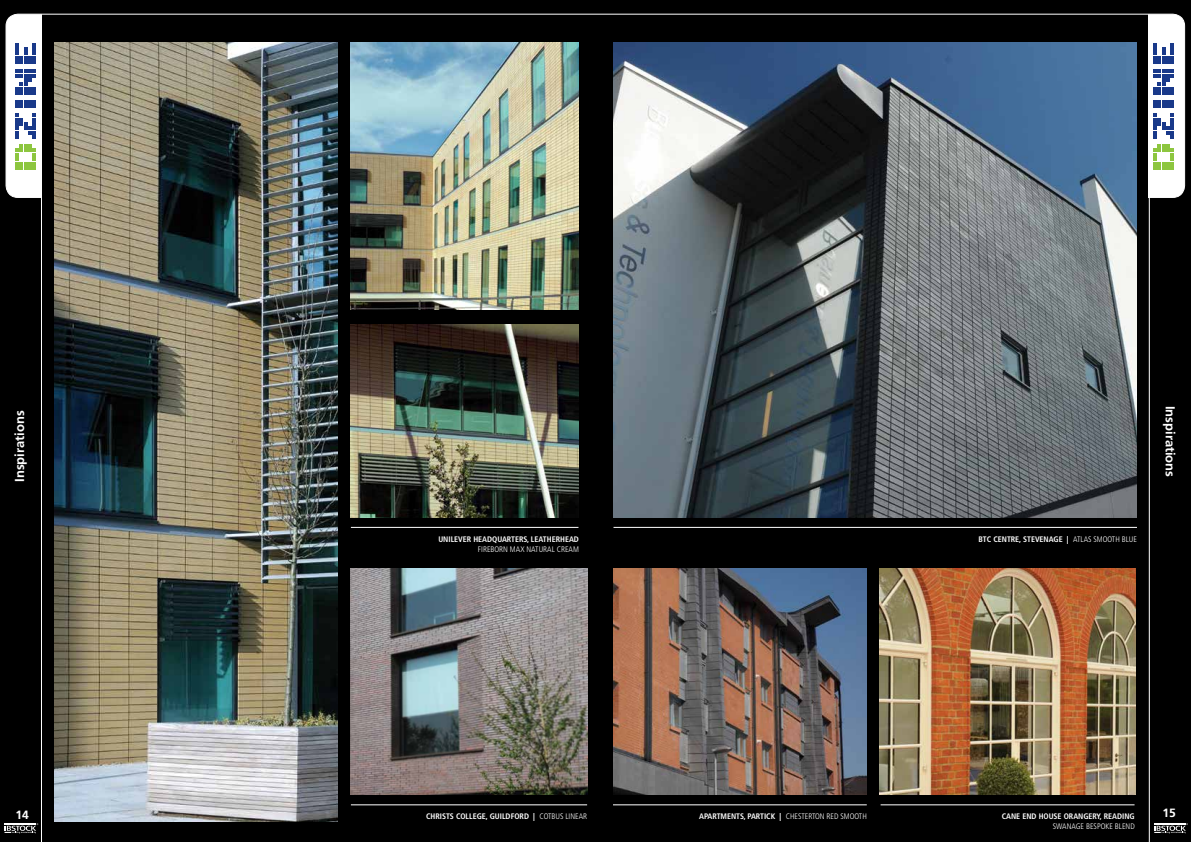
<style>
.page{position:relative;width:1191px;height:842px;background:#fff}
.page>*{position:absolute;margin:0;border:0;box-sizing:border-box;transform-origin:0 0}
.t1{font:700 13px "Frutiger";color:#fff}
.t2{font:700 12px "Frutiger";color:#fff}
.t3{font:700 condensed 8px "Frutiger";color:#fff}
.t4{font:300 condensed 8px "Frutiger";color:#fff}
.s1{font-stretch:normal}
.s2{font-weight:300}
.s3{font-weight:700}
.s4{font-weight:700;font-stretch:normal}
</style>
<div class="page">
<img style="left:0;top:0;width:1191px;height:842px">
<svg style="left:1154px;top:823px;width:34px;height:10px"></svg>
<svg style="left:5px;top:823px;width:33px;height:10px"></svg>
<svg style="left:15px;top:43px;width:21px;height:127px"></svg>
<svg style="left:1153px;top:43px;width:21px;height:127px"></svg>
<h1 class="t1" style="left:12px;top:482px;width:73px;rotate:-90deg">Inspirations</h1>
<h1 class="t1" style="left:1178px;top:406px;width:73px;rotate:90deg">Inspirations</h1>
<p class="t3" style="left:438px;top:534px;width:142px">UNILEVER HEADQUARTERS, LEATHERHEAD</p>
<p class="t4" style="left:478px;top:544px;width:102px">FIREBORN MAX NATURAL CREAM</p>
<p class="t3" style="left:978px;top:534px;width:160px">BTC CENTRE, STEVENAGE <span class="s1">|</span> <span class="s2">ATLAS SMOOTH BLUE</span></p>
<h2 class="t2" style="left:16px;top:807px;width:15px">14</h2>
<h2 class="t2" style="left:1162px;top:806px;width:15px">15</h2>
<p class="t3" style="left:426px;top:812px;width:163px">CHRISTS COLLEGE, GUILDFORD <span class="s1">|</span> <span class="s2">COTBUS LINEAR</span></p>
<p class="t3" style="left:1001px;top:811px;width:135px">CANE END HOUSE ORANGERY, READING</p>
<p class="t4" style="left:1052px;top:821px;width:83px">SWANAGE BESPOKE BLEND</p>
<p class="t4" style="left:699px;top:812px;width:169px"><span class="s3">APARTMENTS, PARTICK</span> <span class="s4">|</span> CHESTERTON RED SMOOTH</p>
</div>
